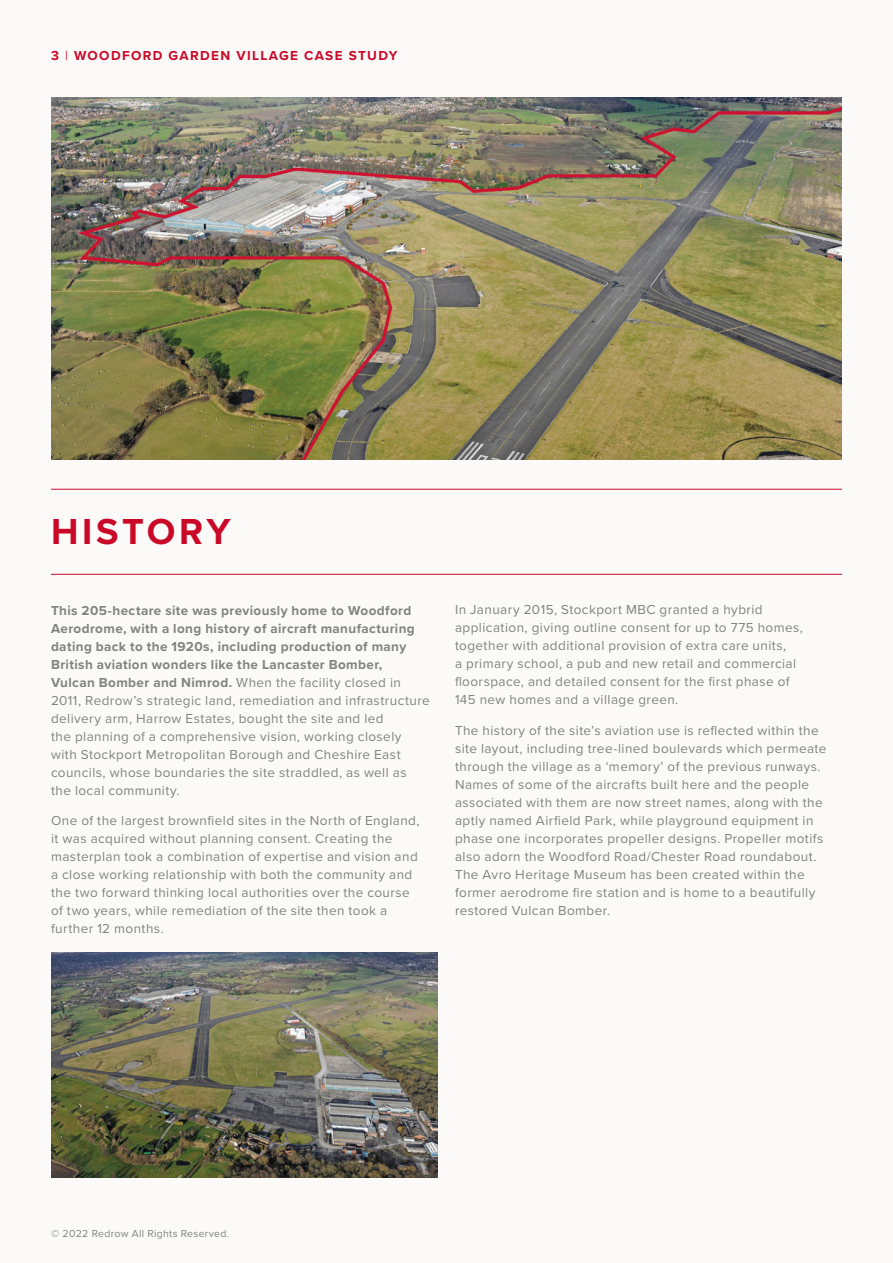
<style>
.page{position:relative;width:893px;height:1263px;background:#fbfaf9}
.page>*{position:absolute;margin:0;border:0;box-sizing:border-box;transform-origin:0 0}
.t1{font:700 37.5px "Proxima Nova";letter-spacing:.095em;color:#ca0928}
.t2{font:13.5px/18px "Proxima Nova";letter-spacing:.03em;color:#828282}
.t3{font:700 13.5px "Proxima Nova";letter-spacing:.1em;color:#ca0928}
.t4{font:10.5px "Proxima Nova";letter-spacing:.03em;color:#828282}
.s1{font-weight:400}
.s2{font-weight:700}
</style>
<div class="page">
<img style="left:51px;top:98px;width:791px;height:361px">
<img style="left:51px;top:952px;width:387px;height:226px">
<hr style="left:51px;top:574px;width:791px;height:1px;background:#ca0928">
<hr style="left:51px;top:489px;width:791px;height:1px;background:#ca0928">
<p class="t3" style="left:51px;top:45px;width:348px">3 <span class="s1">|</span> WOODFORD GARDEN VILLAGE CASE STUDY</p>
<h1 class="t1" style="left:51px;top:504px;width:181px">HISTORY</h1>
<p class="t2" style="left:51px;top:600px;width:380px"><span class="s2">This 205-hectare site was previously home to Woodford Aerodrome, with a long history of aircraft manufacturing dating back to the 1920s, including production of many British aviation wonders like the Lancaster Bomber,<br>Vulcan Bomber and Nimrod.</span> When the facility closed in 2011, Redrow’s strategic land, remediation and infrastructure delivery arm, Harrow Estates, bought the site and led<br>the planning of a comprehensive vision, working closely with Stockport Metropolitan Borough and Cheshire East councils, whose boundaries the site straddled, as well as the local community.</p>
<p class="t2" style="left:51px;top:811px;width:370px">One of the largest brownfield sites in the North of England, it was acquired without planning consent. Creating the masterplan took a combination of expertise and vision and a close working relationship with both the community and the two forward thinking local authorities over the course of two years, while remediation of the site then took a further 12 months.</p>
<p class="t2" style="left:455px;top:600px;width:349px">In January 2015, Stockport MBC granted a hybrid application, giving outline consent for up to 775 homes, together with additional provision of extra care units,<br>a primary school, a pub and new retail and commercial floorspace, and detailed consent for the first phase of 145 new homes and a village green.</p>
<p class="t2" style="left:455px;top:721px;width:373px">The history of the site’s aviation use is reflected within the site layout, including tree-lined boulevards which permeate through the village as a ‘memory’ of the previous runways.<br>Names of some of the aircrafts built here and the people associated with them are now street names, along with the aptly named Airfield Park, while playground equipment in phase one incorporates propeller designs. Propeller motifs also adorn the Woodford Road/Chester Road roundabout.<br>The Avro Heritage Museum has been created within the former aerodrome fire station and is home to a beautifully restored Vulcan Bomber.</p>
<p class="t4" style="left:51px;top:1226px;width:180px">© 2022 Redrow All Rights Reserved.</p>
</div>
